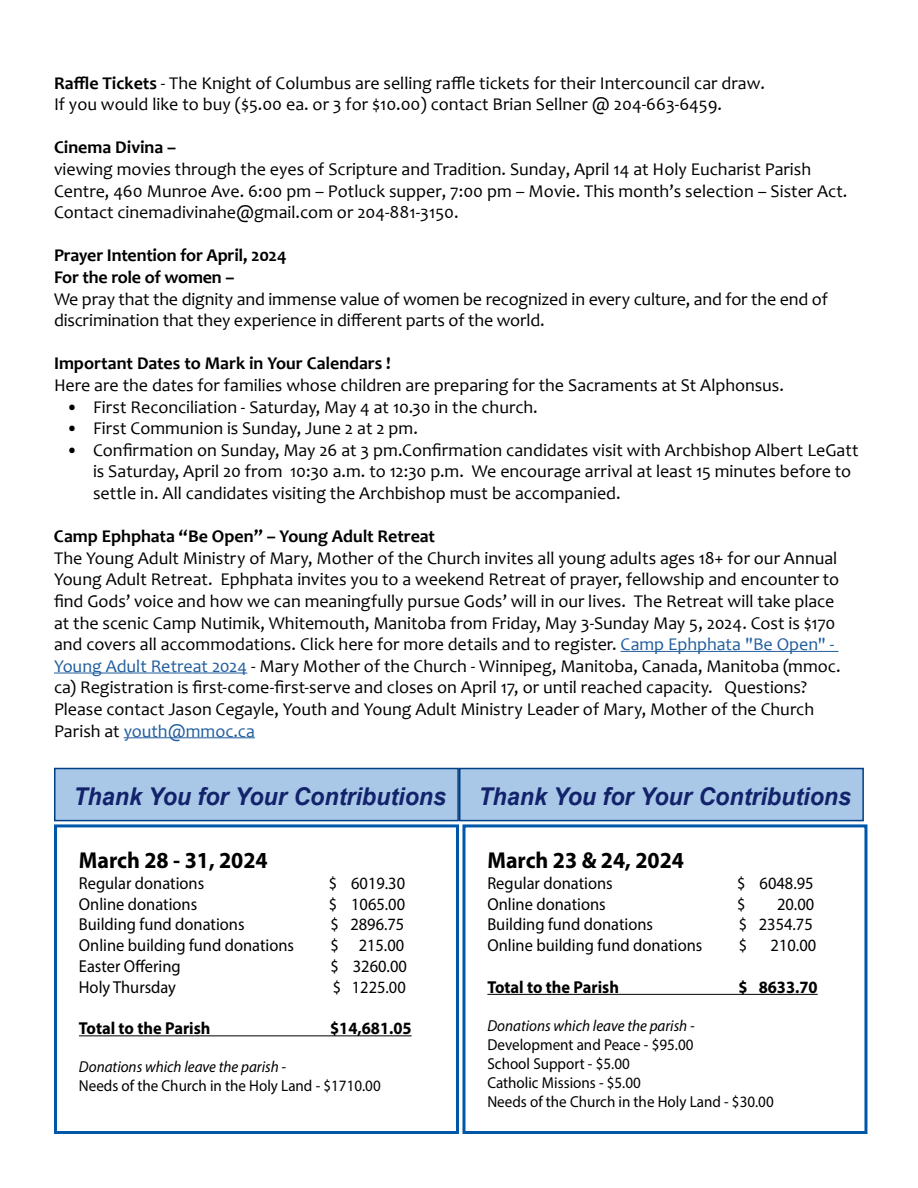
<style>
.page{position:relative;width:918px;height:1188px;background:#fff}
.page>*{position:absolute;margin:0;border:0;box-sizing:border-box;transform-origin:0 0}
.t1{font:italic 700 24.45px "Arial";color:#13236b;scale:.95 1}
.t2{font:700 23.1px "Myriad Pro";color:#000;scale:.95 1}
.t3{font:18px/21.6px "Candara";color:#000}
.t4{font:700 18px/21.6px "Candara";letter-spacing:-.005em;color:#000}
.t5{font:17.25px "Myriad Pro";color:#000;scale:.95 1}
.t6{font:700 17.25px "Myriad Pro";color:#000;scale:.95 1}
.t7{font:15.9px/19px "Myriad Pro";color:#000;scale:.95 1}
.t8{font:italic 15.9px "Myriad Pro";color:#000;scale:.95 1}
.s1{font-weight:700}
.s2{color:#215e9e}
</style>
<div class="page">
<div style="left:460px;top:769px;width:403px;height:52px;background:#a9c8e7"></div>
<div style="left:459px;top:768px;width:405px;height:53px;border:2px solid #003f85"></div>
<hr style="left:487px;top:994px;width:331px;height:1px;background:#000">
<div style="left:462px;top:824px;width:405px;height:310px;border:3px solid #0057a8"></div>
<div style="left:55px;top:769px;width:403px;height:52px;background:#a9c8e7"></div>
<div style="left:54px;top:768px;width:405px;height:53px;border:2px solid #003f85"></div>
<hr style="left:79px;top:1035px;width:333px;height:1px;background:#000">
<div style="left:54px;top:824px;width:405px;height:310px;border:3px solid #0057a8"></div>
<hr style="left:621px;top:651px;width:217px;height:1px;background:#215e9e">
<hr style="left:54px;top:673px;width:193px;height:1px;background:#215e9e">
<hr style="left:124px;top:738px;width:131px;height:1px;background:#215e9e">
<p class="t3" style="left:54px;top:72px;width:713px"><span class="s1">Raffle Tickets</span> - The Knight of Columbus are selling raffle tickets for their Intercouncil car draw.<br>If you would like to buy ($5.00 ea. or 3 for $10.00) contact Brian Sellner @ 204-663-6459.</p>
<p class="t4" style="left:54px;top:137px;width:124px">Cinema Divina –</p>
<p class="t3" style="left:54px;top:158px;width:795px">viewing movies through the eyes of Scripture and Tradition. Sunday, April 14 at Holy Eucharist Parish<br>Centre, 460 Munroe Ave. 6:00 pm – Potluck supper, 7:00 pm – Movie. This month’s selection – Sister Act.<br>Contact cinemadivinahe@gmail.com or 204-881-3150.</p>
<p class="t4" style="left:54px;top:245px;width:234px">Prayer Intention for April, 2024<br>For the role of women –</p>
<p class="t3" style="left:54px;top:288px;width:775px">We pray that the dignity and immense value of women be recognized in every culture, and for the end of discrimination that they experience in different parts of the world.</p>
<p class="t4" style="left:54px;top:353px;width:338px">Important Dates to Mark in Your Calendars !</p>
<p class="t3" style="left:54px;top:374px;width:732px">Here are the dates for families whose children are preparing for the Sacraments at St Alphonsus.</p>
<p class="t3" style="left:66px;top:396px;width:473px">• First Reconciliation - Saturday, May 4 at 10.30 in the church.</p>
<p class="t3" style="left:66px;top:417px;width:353px">• First Communion is Sunday, June 2 at 2 pm.</p>
<p class="t3" style="left:93px;top:439px;width:767px;text-indent:-27px">• Confirmation on Sunday, May 26 at 3 pm.Confirmation candidates visit with Archbishop Albert LeGatt is Saturday, April 20 from 10:30 a.m. to 12:30 p.m. We encourage arrival at least 15 minutes before to settle in. All candidates visiting the Archbishop must be accompanied.</p>
<p class="t4" style="left:54px;top:525px;width:383px">Camp Ephphata “Be Open” – Young Adult Retreat</p>
<p class="t3" style="left:54px;top:547px;width:788px">The Young Adult Ministry of Mary, Mother of the Church invites all young adults ages 18+ for our Annual Young Adult Retreat. Ephphata invites you to a weekend Retreat of prayer, fellowship and encounter to find Gods’ voice and how we can meaningfully pursue Gods’ will in our lives. The Retreat will take place at the scenic Camp Nutimik, Whitemouth, Manitoba from Friday, May 3-Sunday May 5, 2024. Cost is $170 and covers all accommodations. Click here for more details and to register. <span class="s2">Camp Ephphata "Be Open" - Young Adult Retreat 2024</span> - Mary Mother of the Church - Winnipeg, Manitoba, Canada, Manitoba (mmoc. ca) Registration is first-come-first-serve and closes on April 17, or until reached capacity. Questions?<br>Please contact Jason Cegayle, Youth and Young Adult Ministry Leader of Mary, Mother of the Church Parish at <span class="s2">youth@mmoc.ca</span></p>
<h1 class="t1" style="left:73px;top:780px;width:394px">Thank You for Your Contributions</h1>
<p class="t2" style="left:79px;top:845px;width:200px">March 28 - 31, 2024</p>
<p class="t5" style="left:79px;top:872px;width:133px">Regular donations</p>
<p class="t5" style="left:329px;top:872px;width:82px">$ 6019.30</p>
<p class="t5" style="left:79px;top:893px;width:126px">Online donations</p>
<p class="t5" style="left:329px;top:893px;width:82px">$ 1065.00</p>
<p class="t5" style="left:79px;top:914px;width:176px">Building fund donations</p>
<p class="t5" style="left:330px;top:914px;width:79px">$ 2896.75</p>
<p class="t5" style="left:79px;top:935px;width:228px">Online building fund donations</p>
<p class="t5" style="left:330px;top:935px;width:79px">$ 215.00</p>
<p class="t5" style="left:79px;top:955px;width:109px">Easter Offering</p>
<p class="t5" style="left:330px;top:955px;width:82px">$ 3260.00</p>
<p class="t5" style="left:79px;top:976px;width:104px">Holy Thursday</p>
<p class="t5" style="left:333px;top:976px;width:78px">$ 1225.00</p>
<p class="t6" style="left:79px;top:1017px;width:140px">Total to the Parish</p>
<p class="t6" style="left:330px;top:1017px;width:87px">$14,681.05</p>
<p class="t8" style="left:79px;top:1057px;width:220px">Donations which leave the parish -</p>
<p class="t7" style="left:79px;top:1076px;width:319px">Needs of the Church in the Holy Land - $1710.00</p>
<h1 class="t1" style="left:478px;top:780px;width:394px">Thank You for Your Contributions</h1>
<p class="t2" style="left:487px;top:845px;width:209px">March 23 &amp; 24, 2024</p>
<p class="t5" style="left:487px;top:872px;width:133px">Regular donations</p>
<p class="t5" style="left:737px;top:872px;width:82px">$ 6048.95</p>
<p class="t5" style="left:487px;top:893px;width:126px">Online donations</p>
<p class="t5" style="left:737px;top:893px;width:10px">$</p>
<p class="t5" style="left:777px;top:893px;width:41px">20.00</p>
<p class="t5" style="left:487px;top:914px;width:176px">Building fund donations</p>
<p class="t5" style="left:739px;top:914px;width:79px">$ 2354.75</p>
<p class="t5" style="left:487px;top:935px;width:228px">Online building fund donations</p>
<p class="t5" style="left:739px;top:935px;width:10px">$</p>
<p class="t5" style="left:771px;top:935px;width:49px">210.00</p>
<p class="t6" style="left:487px;top:976px;width:140px">Total to the Parish</p>
<p class="t6" style="left:739px;top:976px;width:85px">$ 8633.70</p>
<p class="t8" style="left:487px;top:1016px;width:220px">Donations which leave the parish -</p>
<p class="t7" style="left:487px;top:1035px;width:303px">Development and Peace - $95.00<br>School Support - $5.00<br>Catholic Missions - $5.00<br>Needs of the Church in the Holy Land - $30.00</p>
</div>
